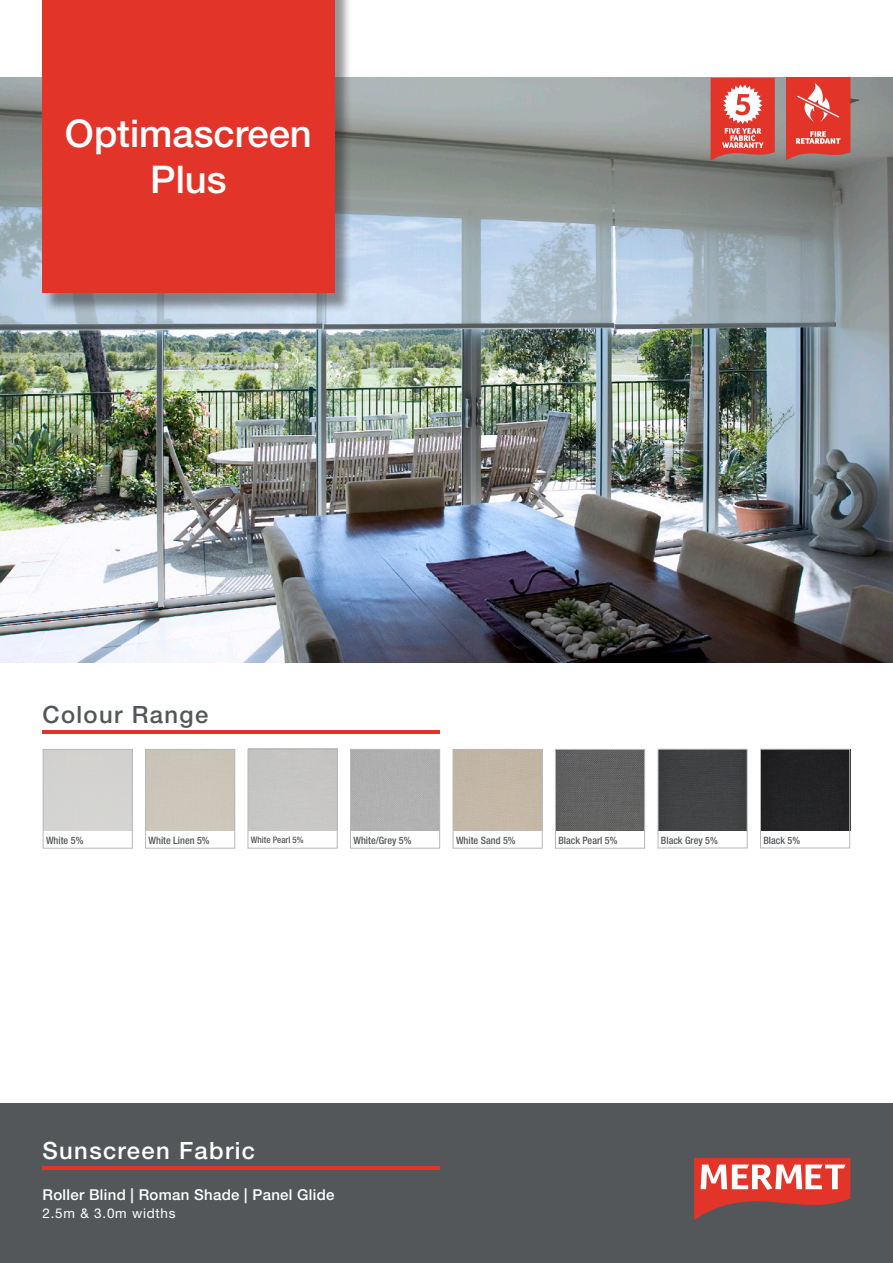
<style>
.page{position:relative;width:893px;height:1263px;background:#fff}
.page>*{position:absolute;margin:0;border:0;box-sizing:border-box;transform-origin:0 0}
.t1{font:500 38.25px "Helvetica Neue LT Std";color:#fff}
.t2{font:500 23.85px "Helvetica Neue LT Std";letter-spacing:.055em;color:#fff}
.t3{font:500 23.85px "Helvetica Neue LT Std";letter-spacing:.055em;color:#54575a}
.t4{font:500 15px "Helvetica Neue LT Std";letter-spacing:.02em;color:#fff}
.t5{font:13.5px "Helvetica Neue LT Std";letter-spacing:.055em;color:#fff}
.t6{font:500 condensed 10.2px "Helvetica Neue LT Std";color:#54575a}
.t7{font:500 condensed 9px "Helvetica Neue LT Std";color:#54575a}
</style>
<div class="page">
<div style="left:352px;top:751px;width:86px;height:80px;background:#b0b0b0"></div>
<div style="left:350px;top:749px;width:90px;height:99px;border:1px solid #b8b8b9"></div>
<div style="left:0;top:1103px;width:893px;height:160px;background:#54575a"></div>
<img style="left:0;top:78px;width:893px;height:584px">
<hr style="left:43px;top:730px;width:397px;height:3px;background:#e23429">
<div style="left:43px;top:0;width:309px;height:313px;background:#231f20;opacity:.47"></div>
<div style="left:43px;top:0;width:292px;height:293px;background:#e23429"></div>
<hr style="left:43px;top:1166px;width:397px;height:3px;background:#e23429">
<svg style="left:694px;top:1158px;width:156px;height:62px"></svg>
<svg style="left:786px;top:78px;width:64px;height:83px;background:#de5147"></svg>
<svg style="left:711px;top:78px;width:64px;height:83px"></svg>
<div style="left:762px;top:751px;width:86px;height:80px;background:#232325"></div>
<div style="left:760px;top:749px;width:90px;height:99px;border:1px solid #b8b8b9"></div>
<div style="left:660px;top:751px;width:86px;height:80px;background:#404244"></div>
<div style="left:658px;top:749px;width:90px;height:99px;border:1px solid #b8b8b9"></div>
<div style="left:248px;top:749px;width:90px;height:99px;border:1px solid #b8b8b9"></div>
<div style="left:43px;top:749px;width:90px;height:99px;border:1px solid #b8b8b9"></div>
<div style="left:455px;top:751px;width:86px;height:80px;background:#c3b7a6"></div>
<div style="left:453px;top:749px;width:90px;height:99px;border:1px solid #b8b8b9"></div>
<div style="left:145px;top:749px;width:90px;height:99px;border:1px solid #b8b8b9"></div>
<img style="left:557px;top:751px;width:86px;height:80px">
<div style="left:555px;top:749px;width:90px;height:99px;border:1px solid #b8b8b9"></div>
<p class="t1" style="left:65px;top:110px;width:248px">Optimascreen</p>
<p class="t1" style="left:150px;top:156px;width:78px">Plus</p>
<p class="t3" style="left:43px;top:700px;width:167px">Colour Range</p>
<p class="t6" style="left:46px;top:834px;width:39px">White 5%</p>
<p class="t6" style="left:149px;top:834px;width:63px">White Linen 5%</p>
<p class="t7" style="left:251px;top:834px;width:54px">White Pearl 5%</p>
<p class="t6" style="left:456px;top:834px;width:61px">White Sand 5%</p>
<p class="t6" style="left:558px;top:834px;width:61px">Black Pearl 5%</p>
<p class="t6" style="left:661px;top:834px;width:58px">Black Grey 5%</p>
<p class="t6" style="left:763px;top:834px;width:38px">Black 5%</p>
<p class="t6" style="left:353px;top:834px;width:60px">White/Grey 5%</p>
<p class="t2" style="left:43px;top:1136px;width:214px">Sunscreen Fabric</p>
<p class="t4" style="left:43px;top:1185px;width:294px">Roller Blind | Roman Shade | Panel Glide</p>
<p class="t5" style="left:43px;top:1205px;width:135px">2.5m &amp; 3.0m widths</p>
</div>
